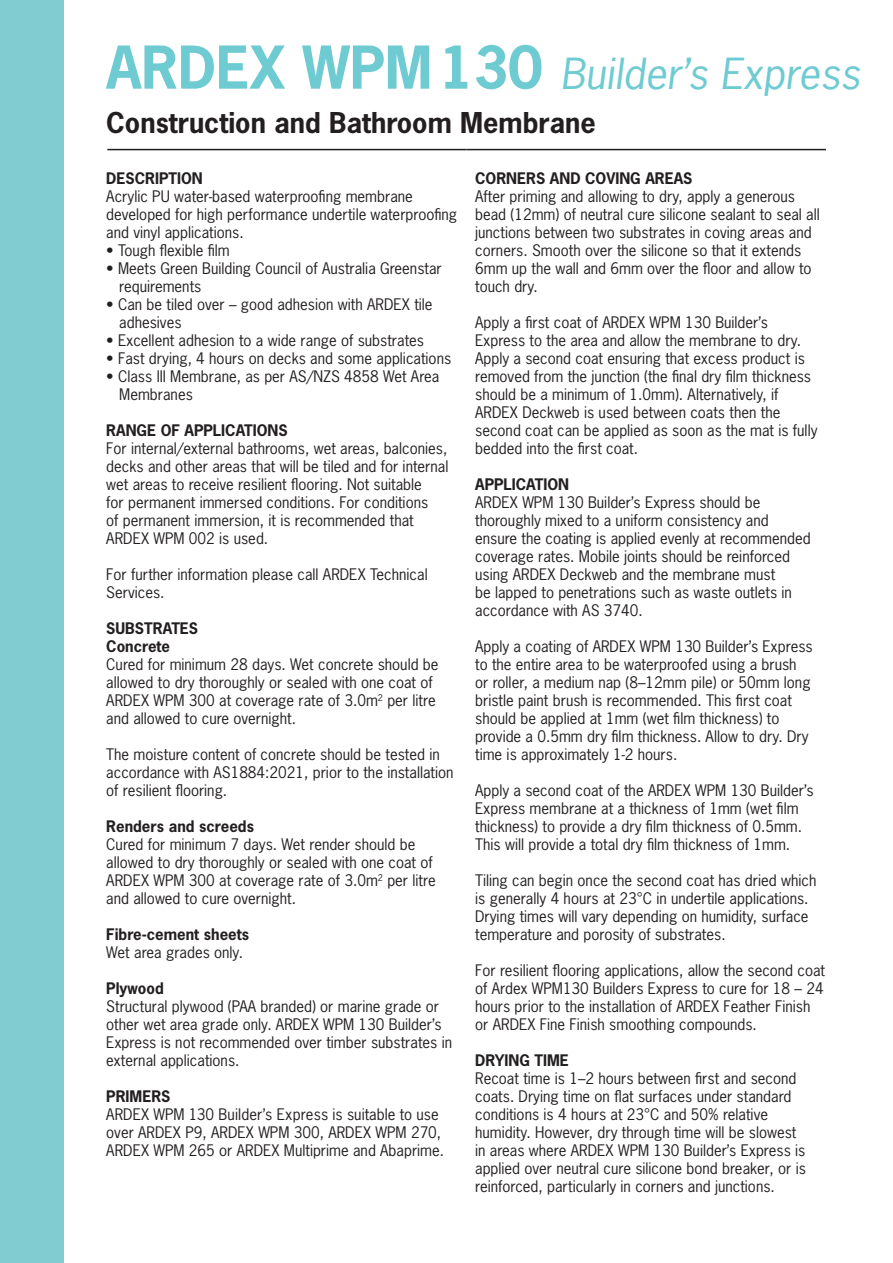
<style>
.page{position:relative;width:893px;height:1263px;background:#fff}
.page>*{position:absolute;margin:0;border:0;box-sizing:border-box;transform-origin:0 0}
.Paragraph_Style_2{font:italic 40.35px "News Gothic Std";color:#6fcbd2;scale:1.04 1}
.Paragraph_Style_2-2{font:700 27px "News Gothic Std";color:#231f20}
.t1{font:15px/18px "News Gothic Std";color:#231f20}
.t2{font:700 15px "News Gothic Std";color:#231f20}
.s1{font-weight:700;font-style:normal;font-size:55.5px}
</style>
<div class="page">
<div style="left:0;top:0;width:64px;height:1263px;background:#80ccd1"></div>
<hr style="left:107px;top:149px;width:360px;height:1px;background:#231f20">
<hr style="left:467px;top:149px;width:359px;height:1px;background:#231f20">
<p class="Paragraph_Style_2" style="left:106px;top:48px;width:727px"><span class="s1">ARDEX WPM130</span> Builder’s Express</p>
<p class="Paragraph_Style_2-2" style="left:106px;top:105px;width:491px">Construction and Bathroom Membrane</p>
<p class="t2" style="left:106px;top:168px;width:98px">DESCRIPTION</p>
<p class="t1" style="left:106px;top:187px;width:352px">Acrylic PU water-based waterproofing membrane developed for high performance undertile waterproofing and vinyl applications.</p>
<p class="t1" style="left:106px;top:241px;width:125px">• Tough flexible film</p>
<p class="t1" style="left:119px;top:259px;width:324px;text-indent:-13px">• Meets Green Building Council of Australia Greenstar requirements</p>
<p class="t1" style="left:119px;top:295px;width:315px;text-indent:-13px">• Can be tiled over – good adhesion with ARDEX tile adhesives</p>
<p class="t1" style="left:106px;top:331px;width:319px">• Excellent adhesion to a wide range of substrates</p>
<p class="t1" style="left:106px;top:349px;width:346px">• Fast drying, 4 hours on decks and some applications</p>
<p class="t1" style="left:119px;top:367px;width:322px;text-indent:-13px">• Class III Membrane, as per AS/NZS 4858 Wet Area<br>Membranes</p>
<p class="t2" style="left:106px;top:420px;width:183px">RANGE OF APPLICATIONS</p>
<p class="t1" style="left:106px;top:439px;width:344px">For internal/external bathrooms, wet areas, balconies, decks and other areas that will be tiled and for internal wet areas to receive resilient flooring. Not suitable<br>for permanent immersed conditions. For conditions<br>of permanent immersion, it is recommended that ARDEX WPM 002 is used.</p>
<p class="t1" style="left:106px;top:565px;width:323px">For further information please call ARDEX Technical<br>Services.</p>
<p class="t2" style="left:106px;top:618px;width:93px">SUBSTRATES</p>
<p class="t2" style="left:106px;top:636px;width:65px">Concrete</p>
<p class="t1" style="left:106px;top:655px;width:334px">Cured for minimum 28 days. Wet concrete should be allowed to dry thoroughly or sealed with one coat of ARDEX WPM 300 at coverage rate of 3.0m<sup>2</sup> per litre and allowed to cure overnight.</p>
<p class="t1" style="left:106px;top:745px;width:349px">The moisture content of concrete should be tested in accordance with AS1884:2021, prior to the installation of resilient flooring.</p>
<p class="t2" style="left:106px;top:816px;width:149px">Renders and screeds</p>
<p class="t1" style="left:106px;top:835px;width:331px">Cured for minimum 7 days. Wet render should be allowed to dry thoroughly or sealed with one coat of ARDEX WPM 300 at coverage rate of 3.0m<sup>2</sup> per litre and allowed to cure overnight.</p>
<p class="t2" style="left:106px;top:924px;width:144px">Fibre-cement sheets</p>
<p class="t1" style="left:106px;top:943px;width:138px">Wet area grades only.</p>
<p class="t2" style="left:106px;top:978px;width:59px">Plywood</p>
<p class="t1" style="left:106px;top:997px;width:347px">Structural plywood (PAA branded) or marine grade or other wet area grade only. ARDEX WPM 130 Builder’s Express is not recommended over timber substrates in external applications.</p>
<p class="t2" style="left:106px;top:1086px;width:66px">PRIMERS</p>
<p class="t1" style="left:106px;top:1105px;width:339px">ARDEX WPM 130 Builder’s Express is suitable to use over ARDEX P9, ARDEX WPM 300, ARDEX WPM 270,<br>ARDEX WPM 265 or ARDEX Multiprime and Abaprime.</p>
<p class="t2" style="left:475px;top:168px;width:219px">CORNERS AND COVING AREAS</p>
<p class="t1" style="left:475px;top:187px;width:346px">After priming and allowing to dry, apply a generous bead (12mm) of neutral cure silicone sealant to seal all junctions between two substrates in coving areas and corners. Smooth over the silicone so that it extends 6mm up the wall and 6mm over the floor and allow to touch dry.</p>
<p class="t1" style="left:475px;top:313px;width:344px">Apply a first coat of ARDEX WPM 130 Builder’s Express to the area and allow the membrane to dry.<br>Apply a second coat ensuring that excess product is removed from the junction (the final dry film thickness should be a minimum of 1.0mm). Alternatively, if ARDEX Deckweb is used between coats then the second coat can be applied as soon as the mat is fully bedded into the first coat.</p>
<p class="t2" style="left:475px;top:474px;width:95px">APPLICATION</p>
<p class="t1" style="left:475px;top:493px;width:337px">ARDEX WPM 130 Builder’s Express should be thoroughly mixed to a uniform consistency and ensure the coating is applied evenly at recommended coverage rates. Mobile joints should be reinforced using ARDEX Deckweb and the membrane must<br>be lapped to penetrations such as waste outlets in accordance with AS 3740.</p>
<p class="t1" style="left:475px;top:637px;width:339px">Apply a coating of ARDEX WPM 130 Builder’s Express to the entire area to be waterproofed using a brush or roller, a medium nap (8–12mm pile) or 50mm long bristle paint brush is recommended. This first coat should be applied at 1mm (wet film thickness) to provide a 0.5mm dry film thickness. Allow to dry. Dry time is approximately 1-2 hours.</p>
<p class="t1" style="left:475px;top:781px;width:340px">Apply a second coat of the ARDEX WPM 130 Builder’s Express membrane at a thickness of 1mm (wet film thickness) to provide a dry film thickness of 0.5mm.<br>This will provide a total dry film thickness of 1mm.</p>
<p class="t1" style="left:475px;top:871px;width:343px">Tiling can begin once the second coat has dried which is generally 4 hours at 23°C in undertile applications.<br>Drying times will vary depending on humidity, surface temperature and porosity of substrates.</p>
<p class="t1" style="left:475px;top:961px;width:351px">For resilient flooring applications, allow the second coat of Ardex WPM130 Builders Express to cure for 18 – 24 hours prior to the installation of ARDEX Feather Finish or ARDEX Fine Finish smoothing compounds.</p>
<p class="t2" style="left:475px;top:1050px;width:95px">DRYING TIME</p>
<p class="t1" style="left:475px;top:1069px;width:332px">Recoat time is 1–2 hours between first and second coats. Drying time on flat surfaces under standard conditions is 4 hours at 23°C and 50% relative humidity. However, dry through time will be slowest in areas where ARDEX WPM 130 Builder’s Express is applied over neutral cure silicone bond breaker, or is reinforced, particularly in corners and junctions.</p>
</div>
